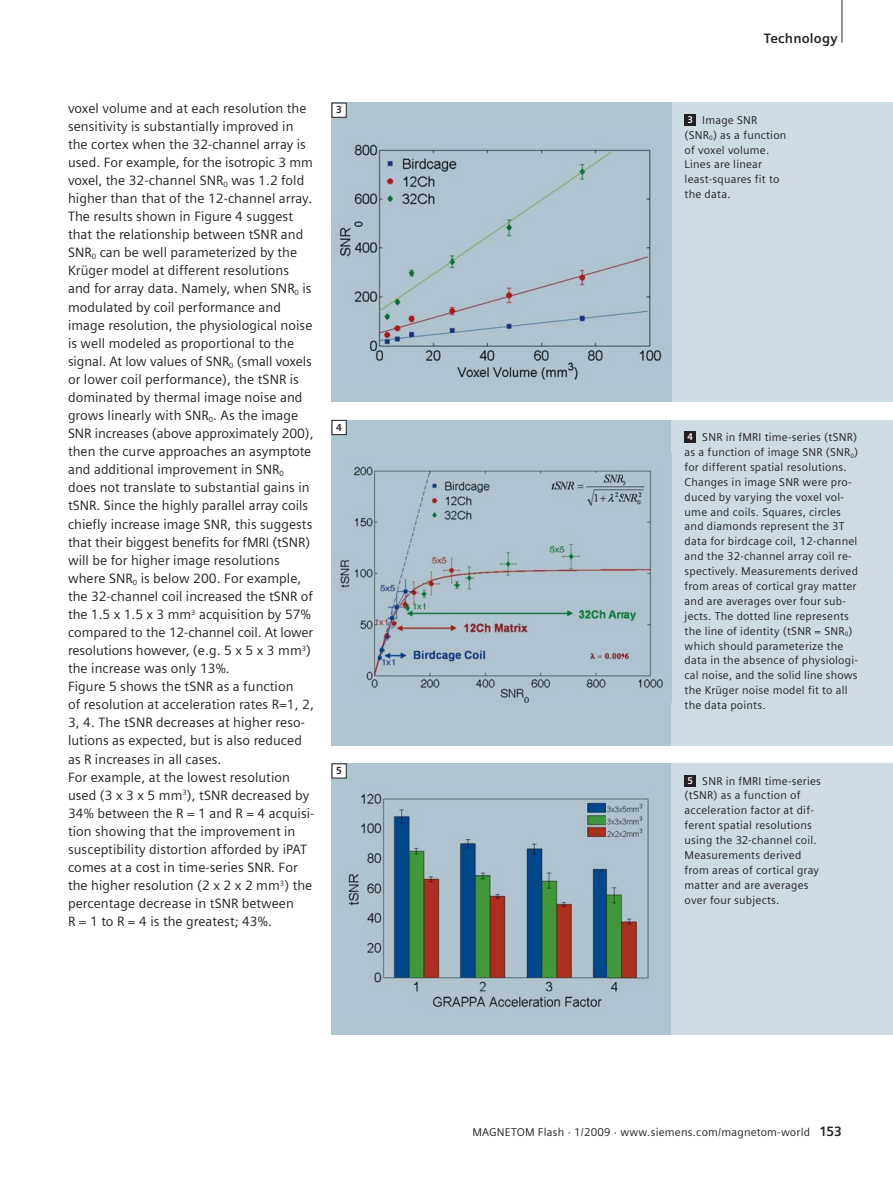
<style>
.page{position:relative;width:893px;height:1191px;background:#fff}
.page>*{position:absolute;margin:0;border:0;box-sizing:border-box;transform-origin:0 0}
.t1{font:13.5px/18px "Siemens Sans";letter-spacing:.005em;color:#231f20}
.t2{font:700 13.5px "Siemens Sans";letter-spacing:.015em;color:#231f20}
.t3{font:11.25px/14.9px "Siemens Sans";letter-spacing:.02em;color:#231f20}
.t4{font:700 10.2px "Siemens Sans";color:#231f20}
.s1{font-weight:700;font-size:9.75px;color:#fff}
.s2{font-weight:700;font-size:13.5px}
</style>
<div class="page">
<hr style="left:842px;top:0;width:1px;height:43px;background:#231f20">
<div style="left:332px;top:103px;width:561px;height:299px;background:#cedbe3"></div>
<div style="left:332px;top:763px;width:340px;height:271px;background:#afc4cf"></div>
<div style="left:332px;top:420px;width:340px;height:325px;background:#afc4cf"></div>
<div style="left:332px;top:103px;width:340px;height:299px;background:#afc4cf"></div>
<img style="left:339px;top:143px;width:323px;height:237px">
<div style="left:685px;top:114px;width:11px;height:11px;background:#231f20"></div>
<div style="left:672px;top:420px;width:221px;height:325px;background:#cedbe3"></div>
<img style="left:339px;top:466px;width:324px;height:237px">
<div style="left:685px;top:431px;width:11px;height:12px;background:#231f20"></div>
<div style="left:672px;top:763px;width:221px;height:271px;background:#cedbe3"></div>
<img style="left:345px;top:793px;width:304px;height:215px">
<div style="left:685px;top:775px;width:11px;height:11px;background:#231f20"></div>
<svg style="left:331px;top:102px;width:16px;height:16px"></svg>
<svg style="left:331px;top:420px;width:16px;height:15px"></svg>
<svg style="left:331px;top:763px;width:16px;height:15px"></svg>
<p class="t1" style="left:68px;top:100px;width:248px">voxel volume and at each resolution the sensitivity is substantially improved in the cortex when the 32-channel array is used. For example, for the isotropic 3 mm voxel, the 32-channel SNR<sub>0</sub> was 1.2 fold higher than that of the 12-channel array.<br>The results shown in Figure 4 suggest that the relationship between tSNR and SNR<sub>0</sub> can be well parameterized by the Krüger model at different resolutions and for array data. Namely, when SNR<sub>0</sub> is modulated by coil performance and image resolution, the physiological noise is well modeled as proportional to the signal. At low values of SNR<sub>0</sub> (small voxels or lower coil performance), the tSNR is dominated by thermal image noise and grows linearly with SNR<sub>0</sub>. As the image SNR increases (above approximately 200), then the curve approaches an asymptote and additional improvement in SNR<sub>0 </sub>does not translate to substantial gains in tSNR. Since the highly parallel array coils chiefly increase image SNR, this suggests that their biggest benefits for fMRI (tSNR) will be for higher image resolutions where SNR<sub>0</sub> is below 200. For example, the 32-channel coil increased the tSNR of the 1.5 x 1.5 x 3 mm<sup>3</sup> acquisition by 57% compared to the 12-channel coil. At lower resolutions however, (e.g. 5 x 5 x 3 mm<sup>3</sup>) the increase was only 13%.<br>Figure 5 shows the tSNR as a function<br>of resolution at acceleration rates R=1, 2, 3, 4. The tSNR decreases at higher reso&shy;lutions as expected, but is also reduced as R increases in all cases.<br>For example, at the lowest resolution used (3 x 3 x 5 mm<sup>3</sup>), tSNR decreased by 34% between the R = 1 and R = 4 acquisi&shy;tion showing that the improvement in susceptibility distortion afforded by iPAT comes at a cost in time-series SNR. For the higher resolution (2 x 2 x 2 mm<sup>3</sup>) the percentage decrease in tSNR between<br>R = 1 to R = 4 is the greatest; 43%.</p>
<p class="t4" style="left:336px;top:105px;width:7px">3</p>
<p class="t4" style="left:336px;top:422px;width:7px">4</p>
<p class="t4" style="left:336px;top:766px;width:7px">5</p>
<p class="t2" style="left:764px;top:32px;width:75px">Technology</p>
<p class="t3" style="left:685px;top:113px;width:103px"><span class="s1">3</span> Image SNR (SNR<sub>0</sub>) as a function of voxel volume.<br>Lines are linear least-squares fit to the data.</p>
<p class="t3" style="left:685px;top:430px;width:175px"><span class="s1">4</span> SNR in fMRI time-series (tSNR) as a function of image SNR (SNR<sub>0</sub>) for different spatial resolutions.<br>Changes in image SNR were pro&shy;duced by varying the voxel vol&shy;ume and coils. Squares, circles and diamonds represent the 3T data for birdcage coil, 12-channel and the 32-channel array coil re&shy;spectively. Measurements derived from areas of cortical gray matter and are averages over four sub&shy;jects. The dotted line represents the line of identity (tSNR = SNR<sub>0</sub>) which should parameterize the data in the absence of physiologi&shy;cal noise, and the solid line shows the Krüger noise model fit to all the data points.</p>
<p class="t3" style="left:685px;top:774px;width:138px"><span class="s1">5</span> SNR in fMRI time-series (tSNR) as a function of acceleration factor at dif&shy;ferent spatial resolutions using the 32-channel coil.<br>Measurements derived from areas of cortical gray matter and are averages over four subjects.</p>
<p class="t3" style="left:472px;top:1124px;width:371px">MAGNETOM Flash · 1/2009 · www.siemens.com/magnetom-world <span class="s2">153</span></p>
</div>
